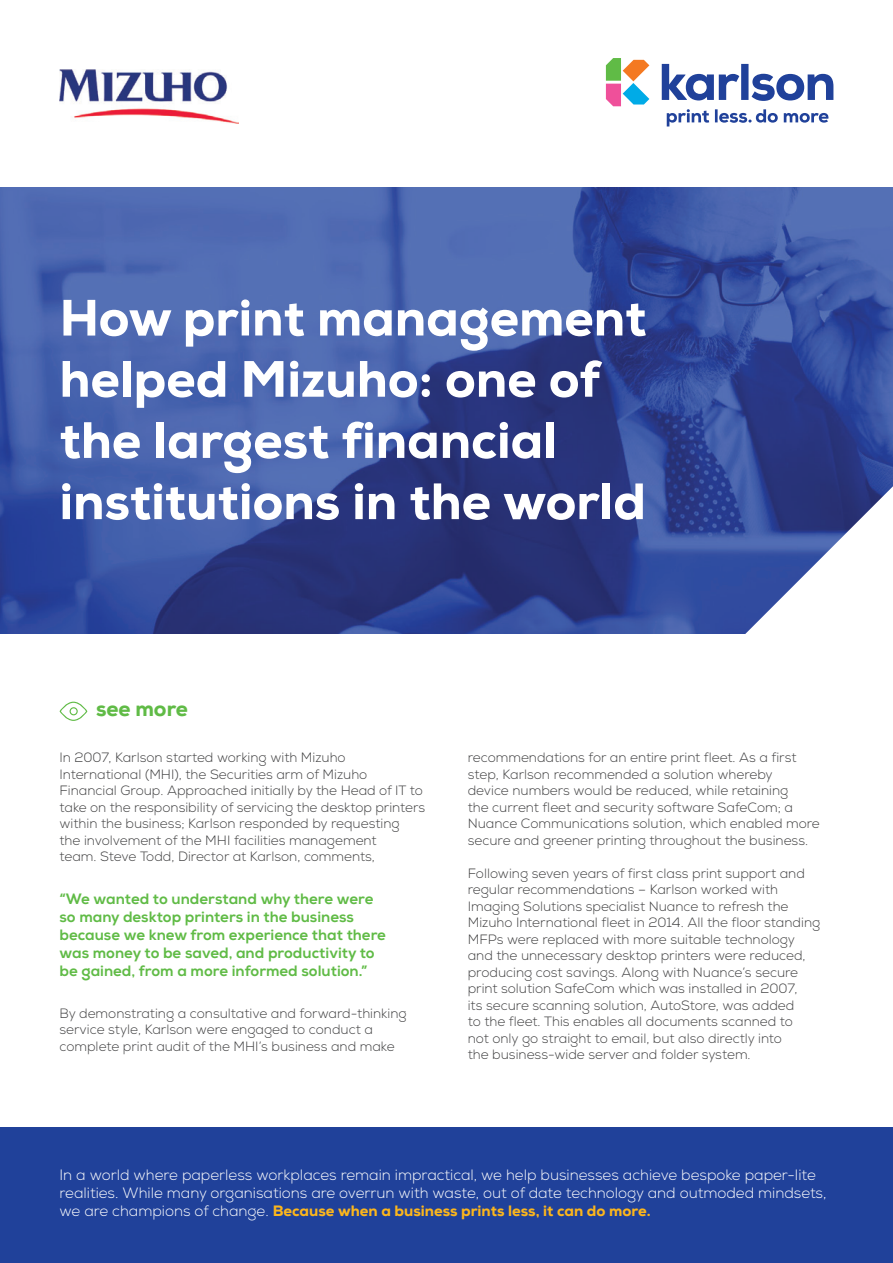
<style>
.page{position:relative;width:893px;height:1263px;background:#fff}
.page>*{position:absolute;margin:0;border:0;box-sizing:border-box;transform-origin:0 0}
.t1{font:800 51px/61.2px "Nexa";color:#fff}
.t2{font:800 21px "Nexa";color:#60bb46}
.t3{font:300 15px/18px "Nexa";color:#fff}
.t4{font:800 15px/18px "Nexa";color:#60bb46}
.t5{font:300 13.5px/16.5px "Nexa";color:#3e3e3f}
.s1{font-weight:800;color:#fcb61c}
</style>
<div class="page">
<svg style="left:662px;top:64px;width:171px;height:62px"></svg>
<svg style="left:606px;top:58px;width:43px;height:48px"></svg>
<div style="left:0;top:1127px;width:893px;height:136px;background:#20419a"></div>
<img style="left:0;top:187px;width:893px;height:447px">
<img style="left:60px;top:70px;width:178px;height:54px">
<svg style="left:60px;top:702px;width:27px;height:19px"></svg>
<svg style="left:744px;top:486px;width:149px;height:148px"></svg>
<h1 class="t1" style="left:60px;top:287px;width:588px">How print management helped Mizuho: one of the largest financial institutions in the world</h1>
<h2 class="t2" style="left:96px;top:696px;width:93px">see more</h2>
<p class="t5" style="left:60px;top:750px;width:367px">In 2007, Karlson started working with Mizuho International (MHI), the Securities arm of Mizuho Financial Group. Approached initially by the Head of IT to take on the responsibility of servicing the desktop printers within the business; Karlson responded by requesting<br>the involvement of the MHI facilities management<br>team. Steve Todd, Director at Karlson, comments,</p>
<p class="t4" style="left:60px;top:890px;width:328px">“We wanted to understand why there were so many desktop printers in the business because we knew from experience that there was money to be saved, and productivity to be gained, from a more informed solution.”</p>
<p class="t5" style="left:60px;top:1005px;width:349px">By demonstrating a consultative and forward-thinking service style, Karlson were engaged to conduct a complete print audit of the MHI’s business and make</p>
<p class="t5" style="left:468px;top:750px;width:354px">recommendations for an entire print fleet. As a first step, Karlson recommended a solution whereby<br>device numbers would be reduced, while retaining<br>the current fleet and security software SafeCom; a Nuance Communications solution, which enabled more secure and greener printing throughout the business.</p>
<p class="t5" style="left:468px;top:865px;width:354px">Following seven years of first class print support and regular recommendations – Karlson worked with Imaging Solutions specialist Nuance to refresh the Mizuho International fleet in 2014. All the floor standing MFPs were replaced with more suitable technology and the unnecessary desktop printers were reduced, producing cost savings. Along with Nuance’s secure print solution SafeCom which was installed in 2007,<br>its secure scanning solution, AutoStore, was added<br>to the fleet. This enables all documents scanned to<br>not only go straight to email, but also directly into<br>the business-wide server and folder system.</p>
<p class="t3" style="left:60px;top:1166px;width:768px">In a world where paperless workplaces remain impractical, we help businesses achieve bespoke paper-lite realities. While many organisations are overrun with waste, out of date technology and outmoded mindsets, we are champions of change. <span class="s1">Because when a business prints less, it can do more.</span></p>
</div>
